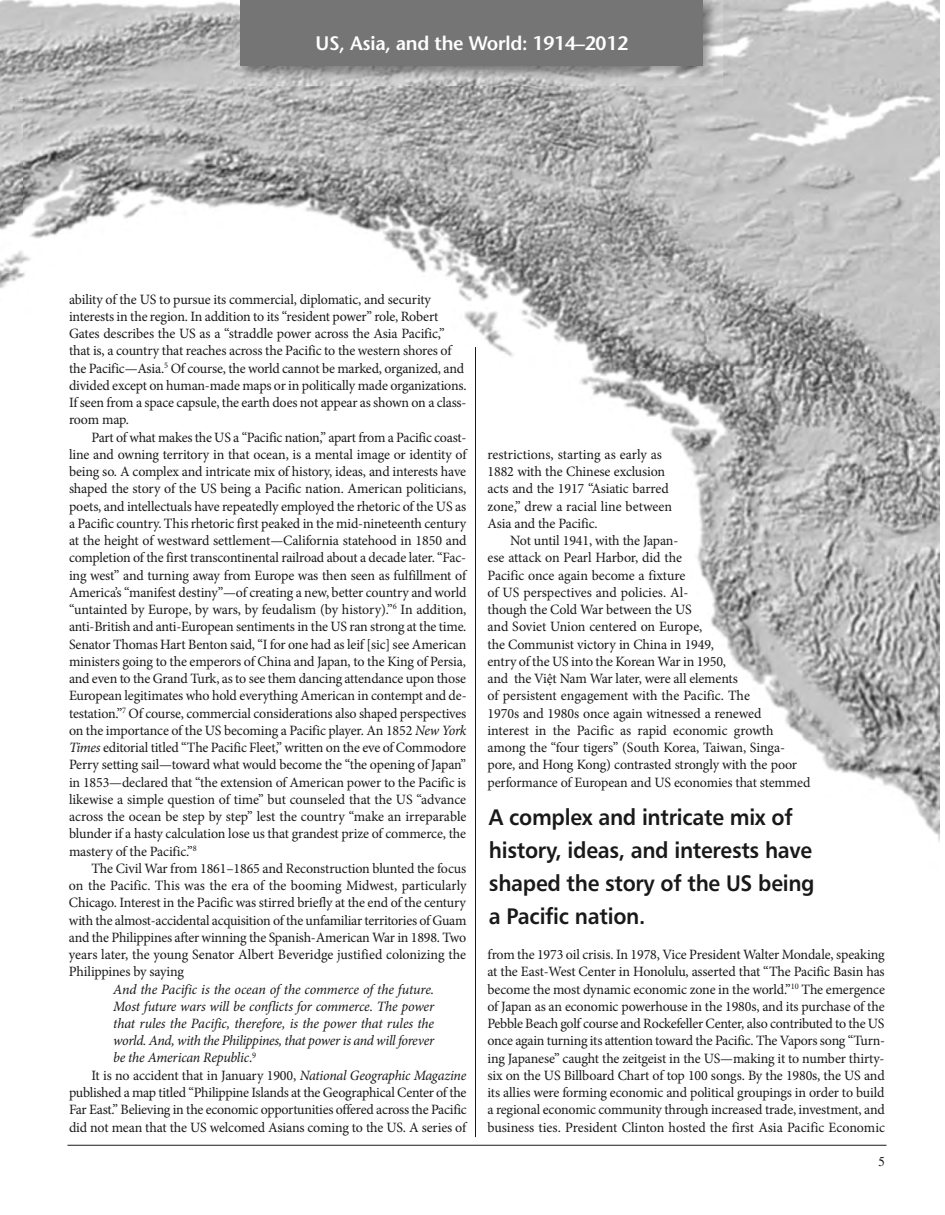
<style>
.page{position:relative;width:945px;height:1215px;background:#fff}
.page>*{position:absolute;margin:0;border:0;box-sizing:border-box;transform-origin:0 0}
.t1{font:22.5px/33px "Humanist 777 BT Bold B";letter-spacing:-.015em;color:#191919;scale:.94 1}
.t2{font:600 19.5px "Stone Sans";letter-spacing:-.01em;color:#fff}
.t3{font:14.25px/17.2px "Minion Pro";letter-spacing:-.01em;color:#191919}
.t4{font:italic 14.25px "Minion Pro";letter-spacing:-.015em;color:#191919}
.t5{font:13.5px "EAA Times";color:#191919;scale:.95 1}
.s1{font-style:italic}
.s2{font-style:normal}
</style>
<div class="page">
<img style="left:0;top:0;width:940px;height:842px">
<hr style="left:475px;top:347px;width:1px;height:790px;background:#191919">
<hr style="left:68px;top:1145px;width:818px;height:1px;background:#191919">
<img style="left:0;top:100px;width:23px;height:173px">
<img style="left:234px;top:0;width:489px;height:85px">
<div style="left:241px;top:0;width:462px;height:66px;background:#757575"></div>
<div style="left:489px;top:808px;width:400px;height:134px;background:#fff"></div>
<h2 class="t2" style="left:316px;top:35px;width:314px">US, Asia, and the World: 1914–2012</h2>
<p class="t3" style="left:69px;top:292px;width:399px">ability of the US to pursue its commercial, diplomatic, and security interests in the region. In addition to its “resident power” role, Robert Gates describes the US as a “straddle power across the Asia Pacific,” that is, a country that reaches across the Pacific to the western shores of the Pacific—Asia.<sup>5</sup> Of course, the world cannot be marked, organized, and divided except on human-made maps or in politically made organizations.<br>If seen from a space capsule, the earth does not appear as shown on a class&shy;room map.</p>
<p class="t3" style="left:69px;top:430px;width:399px;text-align:justify;text-indent:23px">Part of what makes the US a “Pacific nation,” apart from a Pacific coast&shy;line and owning territory in that ocean, is a mental image or identity of being so. A complex and intricate mix of history, ideas, and interests have shaped the story of the US being a Pacific nation. American politicians, poets, and intellectuals have repeatedly employed the rhetoric of the US as a Pacific country. This rhetoric first peaked in the mid-nineteenth century at the height of westward settlement—California statehood in 1850 and completion of the first transcontinental railroad about a decade later. “Fac&shy;ing west” and turning away from Europe was then seen as fulfillment of America’s “manifest destiny”—of creating a new, better country and world “untainted by Europe, by wars, by feudalism (by history).”<sup>6</sup> In addition, anti-British and anti-European sentiments in the US ran strong at the time.<br>Senator Thomas Hart Benton said, “I for one had as leif [sic] see American ministers going to the emperors of China and Japan, to the King of Persia, and even to the Grand Turk, as to see them dancing attendance upon those European legitimates who hold everything American in contempt and de&shy;testation.”<sup>7</sup> Of course, commercial considerations also shaped perspectives on the importance of the US becoming a Pacific player. An 1852 <span class="s1">New York Times</span> editorial titled “The Pacific Fleet,” written on the eve of Commodore Perry setting sail—toward what would become the “the opening of Japan” in 1853—declared that “the extension of American power to the Pacific is likewise a simple question of time” but counseled that the US “advance across the ocean be step by step” lest the country “make an irreparable blunder if a hasty calculation lose us that grandest prize of commerce, the mastery of the Pacific.”<sup>8</sup></p>
<p class="t3" style="left:69px;top:861px;width:399px;text-align:justify;text-indent:23px">The Civil War from 1861–1865 and Reconstruction blunted the focus on the Pacific. This was the era of the booming Midwest, particularly Chicago. Interest in the Pacific was stirred briefly at the end of the century with the almost-accidental acquisition of the unfamiliar territories of Guam and the Philippines after winning the Spanish-American War in 1898. Two years later, the young Senator Albert Beveridge justified colonizing the Philippines by saying</p>
<p class="t4" style="left:113px;top:983px;width:322px">And the Pacific is the ocean of the commerce of the future.</p>
<p class="t4" style="left:113px;top:1001px;width:322px">Most future wars will be conflicts for commerce. The power</p>
<p class="t4" style="left:113px;top:1018px;width:322px">that rules the Pacific, therefore, is the power that rules the</p>
<p class="t4" style="left:113px;top:1035px;width:322px">world. And, with the Philippines, that power is and will forever</p>
<p class="t4" style="left:113px;top:1052px;width:145px">be the American Republic<span class="s2">.</span><sup>9</sup></p>
<p class="t3" style="left:92px;top:1068px;width:376px">It is no accident that in January 1900, <span class="s1">National Geographic Magazine</span></p>
<p class="t3" style="left:69px;top:1085px;width:399px">published a map titled “Philippine Islands at the Geographical Center of the</p>
<p class="t3" style="left:69px;top:1102px;width:399px">Far East.” Believing in the economic opportunities offered across the Pacific</p>
<p class="t3" style="left:69px;top:1120px;width:399px">did not mean that the US welcomed Asians coming to the US. A series of</p>
<p class="t3" style="left:488px;top:447px;width:186px">restrictions, starting as early as<br>1882 with the Chinese exclusion acts and the 1917 “Asiatic barred zone,” drew a racial line between<br>Asia and the Pacific.</p>
<p class="t3" style="left:488px;top:533px;width:324px;text-indent:22px">Not until 1941, with the Japan-<br>ese attack on Pearl Harbor, did the<br>Pacific once again become a fixture<br>of US perspectives and policies. Al-<br>though the Cold War between the US<br>and Soviet Union centered on Europe,<br>the Communist victory in China in 1949,<br>entry of the US into the Korean War in 1950,<br>and the Việt Nam War later, were all elements<br>of persistent engagement with the Pacific. The<br>1970s and 1980s once again witnessed a renewed<br>interest in the Pacific as rapid economic growth among the “four tigers” (South Korea, Taiwan, Singa&shy;pore, and Hong Kong) contrasted strongly with the poor performance of European and US economies that stemmed</p>
<h1 class="t1" style="left:489px;top:803px;width:348px">A complex and intricate mix of history, ideas, and interests have shaped the story of the US being a Pacific nation.</h1>
<p class="t3" style="left:488px;top:947px;width:399px;text-align:justify">from the 1973 oil crisis. In 1978, Vice President Walter Mondale, speaking at the East-West Center in Honolulu, asserted that “The Pacific Basin has become the most dynamic economic zone in the world.”<sup>10</sup> The emergence of Japan as an economic powerhouse in the 1980s, and its purchase of the Pebble Beach golf course and Rockefeller Center, also contributed to the US once again turning its attention toward the Pacific. The Vapors song “Turn&shy;ing Japanese” caught the zeitgeist in the US—making it to number thirty&shy;six on the US Billboard Chart of top 100 songs. By the 1980s, the US and its allies were forming economic and political groupings in order to build a regional economic community through increased trade, investment, and business ties. President Clinton hosted the first Asia Pacific Economic</p>
<p class="t5" style="left:879px;top:1156px;width:8px">5</p>
</div>
